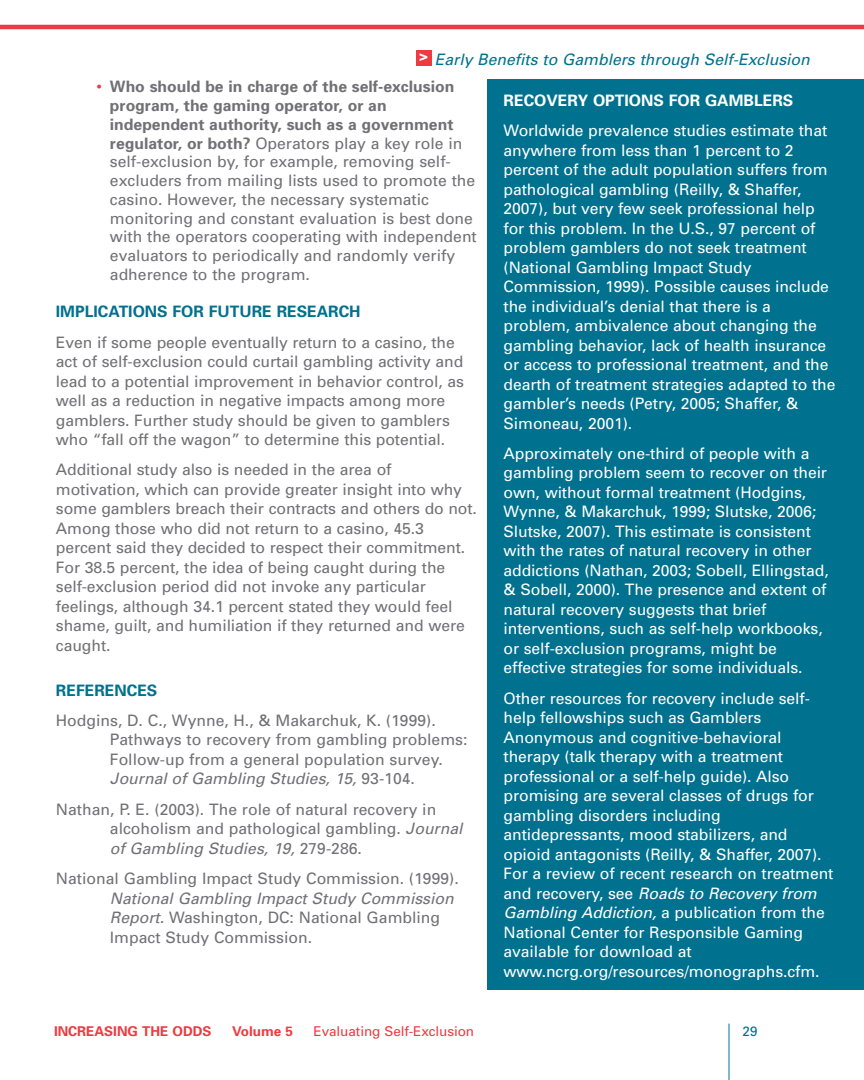
<style>
.page{position:relative;width:864px;height:1080px;background:#fff}
.page>*{position:absolute;margin:0;border:0;box-sizing:border-box;transform-origin:0 0}
.t1{font:15.75px/19.5px "Univers";letter-spacing:-.005em;color:#717074}
.t2{font:15.75px/19.5px "Univers";letter-spacing:-.005em;color:#fff}
.t3{font:italic 15.75px "Univers";color:#00718e}
.t4{font:700 15.75px "Univers";color:#00718e}
.t5{font:700 15.75px "Univers";color:#fff}
.t6{font:700 13.5px "Univers";color:#ee3a41}
.t7{font:13.5px "Univers";letter-spacing:-.005em;color:#ee3a41}
.t8{font:13.5px "Univers";color:#00718e}
.s1{color:#ee3a41}
.s2{font-weight:700}
.s3{font-style:italic}
</style>
<div class="page">
<hr style="left:729px;top:1024px;width:1px;height:56px;background:#00718e">
<hr style="left:0;top:25px;width:864px;height:4px;background:#ee3a41">
<div style="left:487px;top:79px;width:377px;height:911px;background:#00718e"></div>
<div style="left:416px;top:50px;width:16px;height:16px;background:#ee3a41"></div>
<p class="t3" style="left:419px;top:54px;width:392px"><sup>&gt;</sup> Early Benefits to Gamblers through Self-Exclusion</p>
<p class="t1" style="left:110px;top:79px;width:368px;line-height:18.8px;text-indent:-13px"><span class="s1">•</span> <span class="s2">Who should be in charge of the self-exclusion program, the gaming operator, or an independent authority, such as a government regulator, or both?</span> Operators play a key role in self-exclusion by, for example, removing self&shy;excluders from mailing lists used to promote the casino. However, the necessary systematic monitoring and constant evaluation is best done with the operators cooperating with independent evaluators to periodically and randomly verify adherence to the program.</p>
<p class="t4" style="left:56px;top:306px;width:306px">IMPLICATIONS FOR FUTURE RESEARCH</p>
<p class="t1" style="left:56px;top:334px;width:410px">Even if some people eventually return to a casino, the act of self-exclusion could curtail gambling activity and lead to a potential improvement in behavior control, as well as a reduction in negative impacts among more gamblers. Further study should be given to gamblers who “fall off the wagon” to determine this potential.</p>
<p class="t1" style="left:56px;top:462px;width:423px">Additional study also is needed in the area of motivation, which can provide greater insight into why some gamblers breach their contracts and others do not.<br>Among those who did not return to a casino, 45.3 percent said they decided to respect their commitment.<br>For 38.5 percent, the idea of being caught during the self-exclusion period did not invoke any particular feelings, although 34.1 percent stated they would feel shame, guilt, and humiliation if they returned and were caught.</p>
<p class="t4" style="left:56px;top:684px;width:103px">REFERENCES</p>
<p class="t1" style="left:110px;top:712px;width:359px;text-indent:-54px">Hodgins, D. C., Wynne, H., &amp; Makarchuk, K. (1999).<br>Pathways to recovery from gambling problems:<br>Follow-up from a general population survey.<br><span class="s3">Journal of Gambling Studies, 15,</span> 93-104.</p>
<p class="t1" style="left:110px;top:801px;width:354px;text-indent:-54px">Nathan, P. E. (2003). The role of natural recovery in alcoholism and pathological gambling. <span class="s3">Journal of Gambling Studies, 19,</span> 279-286.</p>
<p class="t1" style="left:56px;top:870px;width:404px">National Gambling Impact Study Commission. (1999).</p>
<p class="t1" style="left:110px;top:890px;width:345px"><span class="s3">National Gambling Impact Study Commission<br>Report.</span> Washington, DC: National Gambling<br>Impact Study Commission.</p>
<p class="t5" style="left:504px;top:94px;width:291px">RECOVERY OPTIONS FOR GAMBLERS</p>
<p class="t2" style="left:504px;top:122px;width:333px">Worldwide prevalence studies estimate that anywhere from less than 1 percent to 2 percent of the adult population suffers from pathological gambling (Reilly, &amp; Shaffer, 2007), but very few seek professional help for this problem. In the U.S., 97 percent of problem gamblers do not seek treatment (National Gambling Impact Study Commission, 1999). Possible causes include the individual’s denial that there is a problem, ambivalence about changing the gambling behavior, lack of health insurance or access to professional treatment, and the dearth of treatment strategies adapted to the gambler’s needs (Petry, 2005; Shaffer, &amp; Simoneau, 2001).</p>
<p class="t2" style="left:504px;top:445px;width:327px">Approximately one-third of people with a gambling problem seem to recover on their own, without formal treatment (Hodgins, Wynne, &amp; Makarchuk, 1999; Slutske, 2006; Slutske, 2007). This estimate is consistent with the rates of natural recovery in other addictions (Nathan, 2003; Sobell, Ellingstad, &amp; Sobell, 2000). The presence and extent of natural recovery suggests that brief interventions, such as self-help workbooks, or self-exclusion programs, might be effective strategies for some individuals.</p>
<p class="t2" style="left:504px;top:690px;width:331px">Other resources for recovery include self&shy;help fellowships such as Gamblers Anonymous and cognitive-behavioral therapy (talk therapy with a treatment professional or a self-help guide). Also promising are several classes of drugs for gambling disorders including antidepressants, mood stabilizers, and opioid antagonists (Reilly, &amp; Shaffer, 2007).<br>For a review of recent research on treatment and recovery, see <span class="s3">Roads to Recovery from Gambling Addiction,</span> a publication from the National Center for Responsible Gaming available for download at www.ncrg.org/resources/monographs.cfm.</p>
<p class="t6" style="left:54px;top:1026px;width:159px">INCREASING THE ODDS</p>
<p class="t6" style="left:232px;top:1026px;width:62px">Volume 5</p>
<p class="t7" style="left:314px;top:1026px;width:162px">Evaluating Self-Exclusion</p>
<p class="t8" style="left:742px;top:1026px;width:17px">29</p>
</div>
